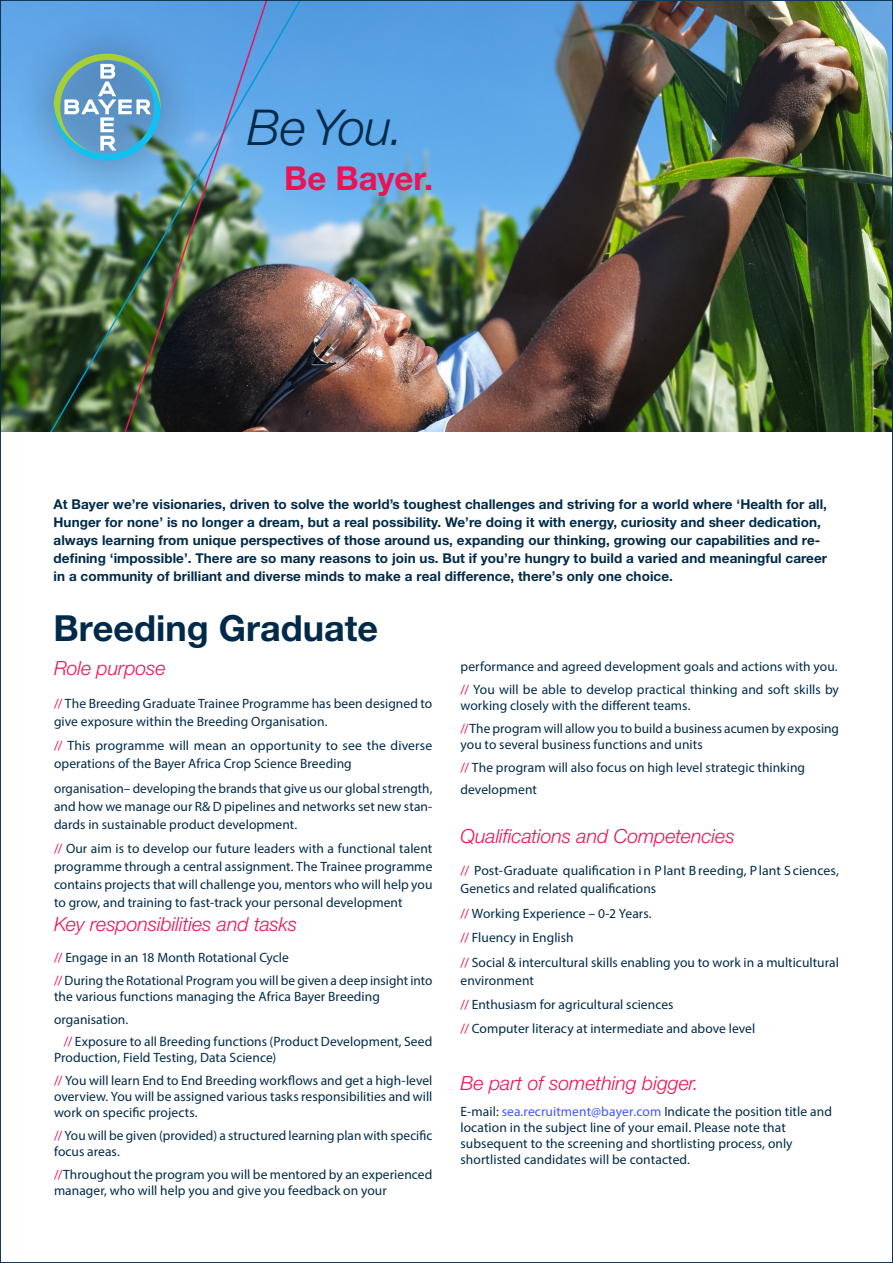
<style>
.page{position:relative;width:893px;height:1263px;background:#fff}
.page>*{position:absolute;margin:0;border:0;box-sizing:border-box;transform-origin:0 0}
.Copy_9_12{font:italic 300 49.5px "Helvetica Neue LT Std";color:#002a49}
.Job_Title{font:700 36px "Helvetica Neue LT Std";color:#002a49}
.Copy_9_12-2{font:700 33px "Helvetica Neue LT Std";letter-spacing:.005em;color:#ed1255}
.Copy_9_12-3{font:italic 300 19.5px "Helvetica Neue LT Std";color:#ed1255}
.Subheadline{font:italic 300 19.5px "Helvetica Neue LT Std";letter-spacing:-.005em;color:#ed1255}
.List{font:13.5px/18px "Myriad Pro";letter-spacing:.005em;color:#002a49}
.Copy_9_12-4{font:13.5px/24.5px "Myriad Pro";letter-spacing:.005em;color:#002a49}
.Job_Title-2{font:700 13.5px/18px "Helvetica Neue LT Std";letter-spacing:.005em;color:#002a49}
.s1{color:#ed1255}
.s2{color:#4055ff}
</style>
<div class="page">
<img style="left:361px;top:2px;width:530px;height:430px">
<img style="left:2px;top:2px;width:359px;height:430px">
<img style="left:50px;top:2px;width:236px;height:430px">
<div style="left:17px;top:17px;width:180px;height:180px;background:#231f20;opacity:.73"></div>
<svg style="left:54px;top:54px;width:107px;height:107px;background:#6da9c3"></svg>
<p class="Copy_9_12" style="left:247px;top:98px;width:158px">Be You.</p>
<p class="Copy_9_12-2" style="left:284px;top:158px;width:151px">Be Bayer.</p>
<p class="Job_Title-2" style="left:54px;top:495px;width:775px">At Bayer we’re visionaries, driven to solve the world’s toughest challenges and striving for a world where ‘Health for all, Hunger for none’ is no longer a dream, but a real possibility. We’re doing it with energy, curiosity and sheer dedication, always learning from unique perspectives of those around us, expanding our thinking, growing our capabilities and re&shy;defining ‘impossible’. There are so many reasons to join us. But if you’re hungry to build a varied and meaningful career in a community of brilliant and diverse minds to make a real difference, there’s only one choice.</p>
<p class="Job_Title" style="left:54px;top:606px;width:326px">Breeding Graduate</p>
<p class="Subheadline" style="left:54px;top:657px;width:113px">Role purpose</p>
<p class="List" style="left:54px;top:694px;width:380px"><span class="s1">//</span> The Breeding Graduate Trainee Programme has been designed to give exposure within the Breeding Organisation.</p>
<p class="List" style="left:54px;top:737px;width:380px"><span class="s1">//</span> This programme will mean an opportunity to see the diverse operations of the Bayer Africa Crop Science Breeding</p>
<p class="List" style="left:54px;top:779px;width:380px;text-align:justify">organisation– developing the brands that give us our global strength, and how we manage our R&amp; D pipelines and networks set new stan&shy;dards in sustainable product development.</p>
<p class="List" style="left:54px;top:839px;width:380px;text-align:justify"><span class="s1">//</span> Our aim is to develop our future leaders with a functional talent programme through a central assignment. The Trainee programme contains projects that will challenge you, mentors who will help you to grow, and training to fast-track your personal development</p>
<p class="Subheadline" style="left:54px;top:913px;width:245px">Key responsibilities and tasks</p>
<p class="List" style="left:54px;top:948px;width:236px"><span class="s1">//</span> Engage in an 18 Month Rotational Cycle</p>
<p class="List" style="left:54px;top:972px;width:380px;line-height:16.2px"><span class="s1">//</span> During the Rotational Program you will be given a deep insight into the various functions managing the Africa Bayer Breeding</p>
<p class="List" style="left:54px;top:1010px;width:76px">organisation.</p>
<p class="List" style="left:54px;top:1033px;width:380px;line-height:16.2px;text-indent:10px"><span class="s1">//</span> Exposure to all Breeding functions (Product Development, Seed<br>Production, Field Testing, Data Science)</p>
<p class="List" style="left:54px;top:1072px;width:380px;line-height:16.2px;text-align:justify"><span class="s1">//</span> You will learn End to End Breeding workflows and get a high-level overview. You will be assigned various tasks responsibilities and will work on specific projects.</p>
<p class="List" style="left:54px;top:1127px;width:380px;line-height:16.2px"><span class="s1">//</span> You will be given (provided) a structured learning plan with specific focus areas.</p>
<p class="List" style="left:54px;top:1166px;width:380px;line-height:16.2px"><span class="s1">//</span>Throughout the program you will be mentored by an experienced manager, who will help you and give you feedback on your</p>
<p class="Copy_9_12-4" style="left:460px;top:655px;width:380px;line-height:22.5px">performance and agreed development goals and actions with you. <span class="s1">//</span> You will be able to develop practical thinking and soft skills by</p>
<p class="Copy_9_12-4" style="left:460px;top:694px;width:380px;line-height:22.6px">working closely with the different teams.<br><span class="s1">//</span>The program will allow you to build a business acumen by exposing</p>
<p class="Copy_9_12-4" style="left:460px;top:733px;width:346px;line-height:22.5px">you to several business functions and units<br><span class="s1">//</span> The program will also focus on high level strategic thinking development</p>
<p class="Copy_9_12-3" style="left:460px;top:824px;width:276px">Qualifications and Competencies</p>
<p class="Copy_9_12-4" style="left:460px;top:862px;width:380px;line-height:18px"><span class="s1">//</span> Post-Graduate qualification i n Plant B reeding, Plant S ciences,<br>Genetics and related qualifications</p>
<p class="Copy_9_12-4" style="left:460px;top:901px;width:380px"><span class="s1">//</span> Working Experience – 0-2 Years.<br><span class="s1">//</span> Fluency in English<br><span class="s1">//</span> Social &amp; intercultural skills enabling you to work in a multicultural</p>
<p class="Copy_9_12-4" style="left:460px;top:967px;width:296px">environment<br><span class="s1">//</span> Enthusiasm for agricultural sciences<br><span class="s1">//</span> Computer literacy at intermediate and above level</p>
<p class="Copy_9_12-3" style="left:460px;top:1071px;width:240px">Be part of something bigger.</p>
<p class="Copy_9_12-4" style="left:460px;top:1103px;width:373px;line-height:16.2px">E-mail: <span class="s2">sea.recruitment@bayer.com</span> Indicate the position title and location in the subject line of your email. Please note that subsequent to the screening and shortlisting process, only shortlisted candidates will be contacted.</p>
</div>
